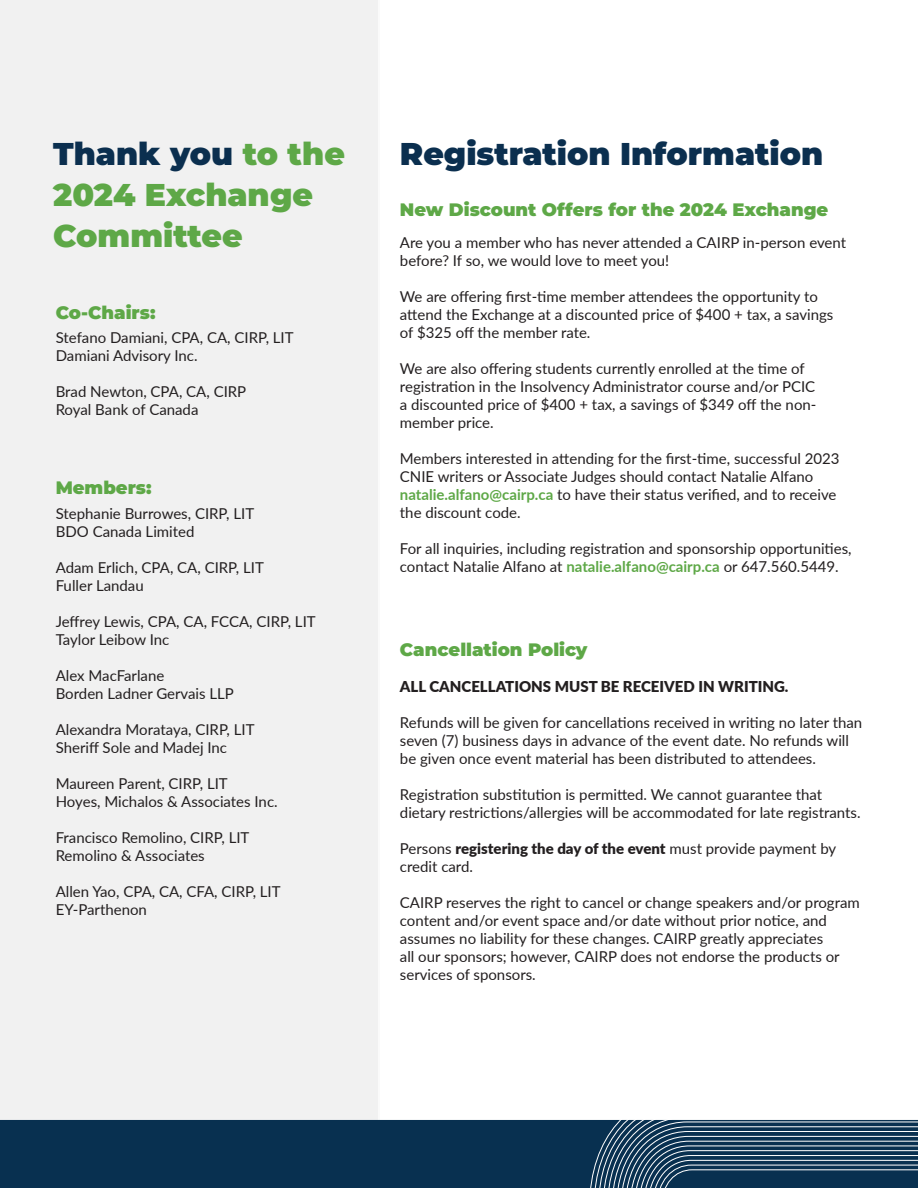
<style>
.page{position:relative;width:918px;height:1188px;background:#fff}
.page>*{position:absolute;margin:0;border:0;box-sizing:border-box;transform-origin:0 0}
.t1{font:900 31.5px "Montserrat";color:#0b2f4f}
.t2{font:900 31.5px/40.8px "Montserrat";color:#5ea847}
.t3{font:900 18px "Montserrat";color:#5ea847}
.t4{font:15px/18px "Lato";color:#231f20}
.t5{font:900 15px "Lato";color:#231f20}
.s1{color:#5ea847}
.s2{font-weight:700;color:#5ea847}
.s3{font-weight:900}
</style>
<div class="page">
<div style="left:0;top:0;width:380px;height:1120px;background:#f1f1f1"></div>
<div style="left:0;top:1120px;width:589px;height:68px;background:#083050"></div>
<svg style="left:589px;top:1119px;width:329px;height:69px;background:#34556f"></svg>
<p class="t1" style="left:53px;top:131px;width:293px">Thank you <span class="s1">to the</span></p>
<p class="t2" style="left:53px;top:173px;width:261px">2024 Exchange<br>Committee</p>
<p class="t3" style="left:56px;top:299px;width:101px">Co-Chairs:</p>
<p class="t4" style="left:56px;top:328px;width:239px">Stefano Damiani, CPA, CA, CIRP, LIT</p>
<p class="t4" style="left:56px;top:346px;width:143px">Damiani Advisory Inc.</p>
<p class="t4" style="left:56px;top:382px;width:192px">Brad Newton, CPA, CA, CIRP</p>
<p class="t4" style="left:56px;top:400px;width:144px">Royal Bank of Canada</p>
<p class="t3" style="left:56px;top:474px;width:97px">Members:</p>
<p class="t4" style="left:56px;top:503px;width:200px">Stephanie Burrowes, CIRP, LIT</p>
<p class="t4" style="left:56px;top:521px;width:140px">BDO Canada Limited</p>
<p class="t4" style="left:56px;top:557px;width:210px">Adam Erlich, CPA, CA, CIRP, LIT</p>
<p class="t4" style="left:56px;top:575px;width:89px">Fuller Landau</p>
<p class="t4" style="left:56px;top:611px;width:261px">Jeffrey Lewis, CPA, CA, FCCA, CIRP, LIT</p>
<p class="t4" style="left:56px;top:629px;width:115px">Taylor Leibow Inc</p>
<p class="t4" style="left:56px;top:665px;width:110px">Alex MacFarlane</p>
<p class="t4" style="left:56px;top:683px;width:180px">Borden Ladner Gervais LLP</p>
<p class="t4" style="left:56px;top:719px;width:200px">Alexandra Morataya, CIRP, LIT</p>
<p class="t4" style="left:56px;top:737px;width:173px">Sheriff Sole and Madej Inc</p>
<p class="t4" style="left:56px;top:773px;width:174px">Maureen Parent, CIRP, LIT</p>
<p class="t4" style="left:56px;top:791px;width:223px">Hoyes, Michalos &amp; Associates Inc.</p>
<p class="t4" style="left:56px;top:827px;width:195px">Francisco Remolino, CIRP, LIT</p>
<p class="t4" style="left:56px;top:845px;width:151px">Remolino &amp; Associates</p>
<p class="t4" style="left:56px;top:881px;width:226px">Allen Yao, CPA, CA, CFA, CIRP, LIT</p>
<p class="t4" style="left:56px;top:899px;width:93px">EY-Parthenon</p>
<p class="t1" style="left:400px;top:131px;width:425px">Registration Information</p>
<p class="t3" style="left:400px;top:196px;width:430px">New Discount Offers for the 2024 Exchange</p>
<p class="t4" style="left:400px;top:233px;width:448px">Are you a member who has never attended a CAIRP in-person event before? If so, we would love to meet you!</p>
<p class="t4" style="left:400px;top:287px;width:435px">We are offering first-time member attendees the opportunity to attend the Exchange at a discounted price of $400 + tax, a savings of $325 off the member rate.</p>
<p class="t4" style="left:400px;top:359px;width:418px">We are also offering students currently enrolled at the time of registration in the Insolvency Administrator course and/or PCIC a discounted price of $400 + tax, a savings of $349 off the non&shy;member price.</p>
<p class="t4" style="left:400px;top:449px;width:441px">Members interested in attending for the first-time, successful 2023<br>CNIE writers or Associate Judges should contact Natalie Alfano <span class="s2">natalie.alfano@cairp.ca</span> to have their status verified, and to receive the discount code.</p>
<p class="t4" style="left:400px;top:539px;width:453px">For all inquiries, including registration and sponsorship opportunities, contact Natalie Alfano at <span class="s2">natalie.alfano@cairp.ca</span> or 647.560.5449.</p>
<p class="t3" style="left:400px;top:636px;width:189px">Cancellation Policy</p>
<p class="t5" style="left:400px;top:675px;width:390px">ALL CANCELLATIONS MUST BE RECEIVED IN WRITING.</p>
<p class="t4" style="left:400px;top:713px;width:464px">Refunds will be given for cancellations received in writing no later than seven (7) business days in advance of the event date. No refunds will be given once event material has been distributed to attendees.</p>
<p class="t4" style="left:400px;top:785px;width:462px">Registration substitution is permitted. We cannot guarantee that dietary restrictions/allergies will be accommodated for late registrants.</p>
<p class="t4" style="left:400px;top:839px;width:438px">Persons <span class="s3">registering the day of the event</span> must provide payment by credit card.</p>
<p class="t4" style="left:400px;top:893px;width:461px">CAIRP reserves the right to cancel or change speakers and/or program content and/or event space and/or date without prior notice, and assumes no liability for these changes. CAIRP greatly appreciates<br>all our sponsors; however, CAIRP does not endorse the products or services of sponsors.</p>
</div>
